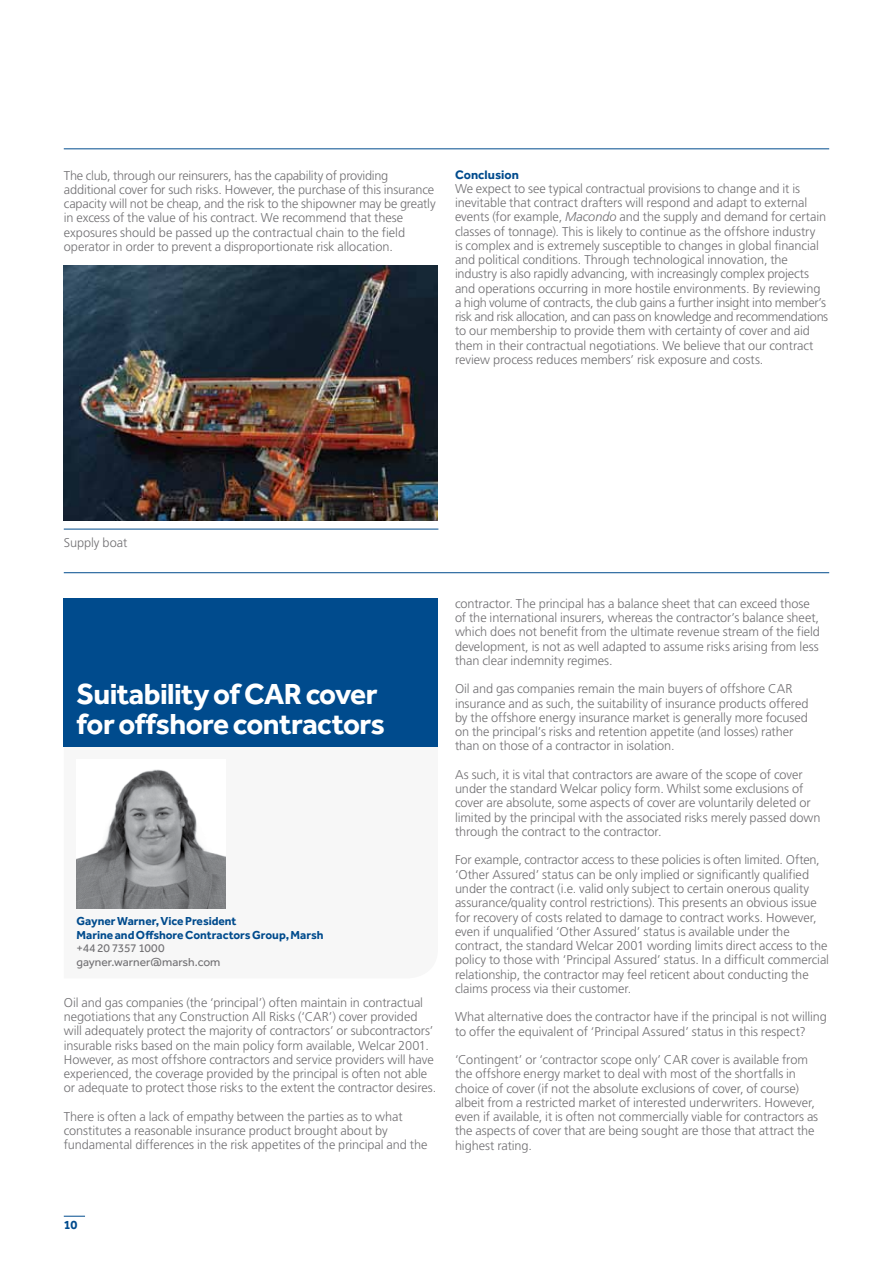
<style>
.page{position:relative;width:893px;height:1263px;background:#fff}
.page>*{position:absolute;margin:0;border:0;box-sizing:border-box;transform-origin:0 0}
.t1{font:700 30px/30px "Effra";letter-spacing:-.02em;color:#fff}
.t2{font:300 12.75px/14.2px "Frutiger LT Std";letter-spacing:-.005em;color:#717073}
.t3{font:700 12.75px "Effra";letter-spacing:.005em;color:#004b8d}
.t4{font:700 12px/13.5px "Effra";color:#004b8d}
.t5{font:12px/13.5px "Effra";color:#717073}
.s1{font-style:italic}
</style>
<div class="page">
<svg style="left:64px;top:1216px;width:21px;height:1px"></svg>
<hr style="left:64px;top:529px;width:374px;height:1px;background:#004b8d">
<img style="left:64px;top:265px;width:374px;height:256px">
<hr style="left:64px;top:149px;width:765px;height:1px;background:#004b8d">
<hr style="left:64px;top:572px;width:765px;height:1px;background:#004b8d">
<div style="left:64px;top:598px;width:374px;height:149px;background:#004b8d"></div>
<img style="left:77px;top:769px;width:148px;height:140px">
<p class="t2" style="left:64px;top:168px;width:373px">The club, through our reinsurers, has the capability of providing additional cover for such risks. However, the purchase of this insurance capacity will not be cheap, and the risk to the shipowner may be greatly in excess of the value of his contract. We recommend that these exposures should be passed up the contractual chain to the field operator in order to prevent a disproportionate risk allocation.</p>
<p class="t3" style="left:455px;top:167px;width:65px">Conclusion</p>
<p class="t2" style="left:455px;top:181px;width:375px">We expect to see typical contractual provisions to change and it is inevitable that contract drafters will respond and adapt to external events (for example, <span class="s1">Macondo</span> and the supply and demand for certain classes of tonnage). This is likely to continue as the offshore industry<br>is complex and is extremely susceptible to changes in global financial and political conditions. Through technological innovation, the industry is also rapidly advancing, with increasingly complex projects and operations occurring in more hostile environments. By reviewing a high volume of contracts, the club gains a further insight into member’s risk and risk allocation, and can pass on knowledge and recommendations to our membership to provide them with certainty of cover and aid them in their contractual negotiations. We believe that our contract review process reduces members’ risk exposure and costs.</p>
<p class="t2" style="left:64px;top:536px;width:65px">Supply boat</p>
<h1 class="t1" style="left:77px;top:679px;width:310px">Suitability of CAR cover for offshore contractors</h1>
<p class="t4" style="left:77px;top:914px;width:249px">Gayner Warner, Vice President<br>Marine and Offshore Contractors Group, Marsh</p>
<p class="t5" style="left:77px;top:941px;width:145px">+44 20 7357 1000 gayner.warner@marsh.com</p>
<p class="t2" style="left:64px;top:995px;width:374px">Oil and gas companies (the ‘principal’) often maintain in contractual negotiations that any Construction All Risks (‘CAR’) cover provided will adequately protect the majority of contractors’ or subcontractors’ insurable risks based on the main policy form available, Welcar 2001.<br>However, as most offshore contractors and service providers will have experienced, the coverage provided by the principal is often not able or adequate to protect those risks to the extent the contractor desires.</p>
<p class="t2" style="left:64px;top:1109px;width:365px">There is often a lack of empathy between the parties as to what constitutes a reasonable insurance product brought about by fundamental differences in the risk appetites of the principal and the</p>
<p class="t2" style="left:455px;top:596px;width:366px">contractor. The principal has a balance sheet that can exceed those of the international insurers, whereas the contractor’s balance sheet, which does not benefit from the ultimate revenue stream of the field development, is not as well adapted to assume risks arising from less than clear indemnity regimes.</p>
<p class="t2" style="left:455px;top:682px;width:355px">Oil and gas companies remain the main buyers of offshore CAR insurance and as such, the suitability of insurance products offered by the offshore energy insurance market is generally more focused on the principal’s risks and retention appetite (and losses) rather than on those of a contractor in isolation.</p>
<p class="t2" style="left:455px;top:768px;width:367px">As such, it is vital that contractors are aware of the scope of cover under the standard Welcar policy form. Whilst some exclusions of cover are absolute, some aspects of cover are voluntarily deleted or limited by the principal with the associated risks merely passed down through the contract to the contractor.</p>
<p class="t2" style="left:455px;top:853px;width:376px">For example, contractor access to these policies is often limited. Often, ‘Other Assured’ status can be only implied or significantly qualified under the contract (i.e. valid only subject to certain onerous quality assurance/quality control restrictions). This presents an obvious issue for recovery of costs related to damage to contract works. However, even if unqualified ‘Other Assured’ status is available under the contract, the standard Welcar 2001 wording limits direct access to the policy to those with ‘Principal Assured’ status. In a difficult commercial relationship, the contractor may feel reticent about conducting the claims process via their customer.</p>
<p class="t2" style="left:455px;top:1010px;width:373px">What alternative does the contractor have if the principal is not willing to offer the equivalent of ‘Principal Assured’ status in this respect?</p>
<p class="t2" style="left:455px;top:1053px;width:365px">‘Contingent’ or ‘contractor scope only’ CAR cover is available from the offshore energy market to deal with most of the shortfalls in choice of cover (if not the absolute exclusions of cover, of course) albeit from a restricted market of interested underwriters. However, even if available, it is often not commercially viable for contractors as the aspects of cover that are being sought are those that attract the highest rating.</p>
<p class="t3" style="left:64px;top:1217px;width:15px">10</p>
</div>
